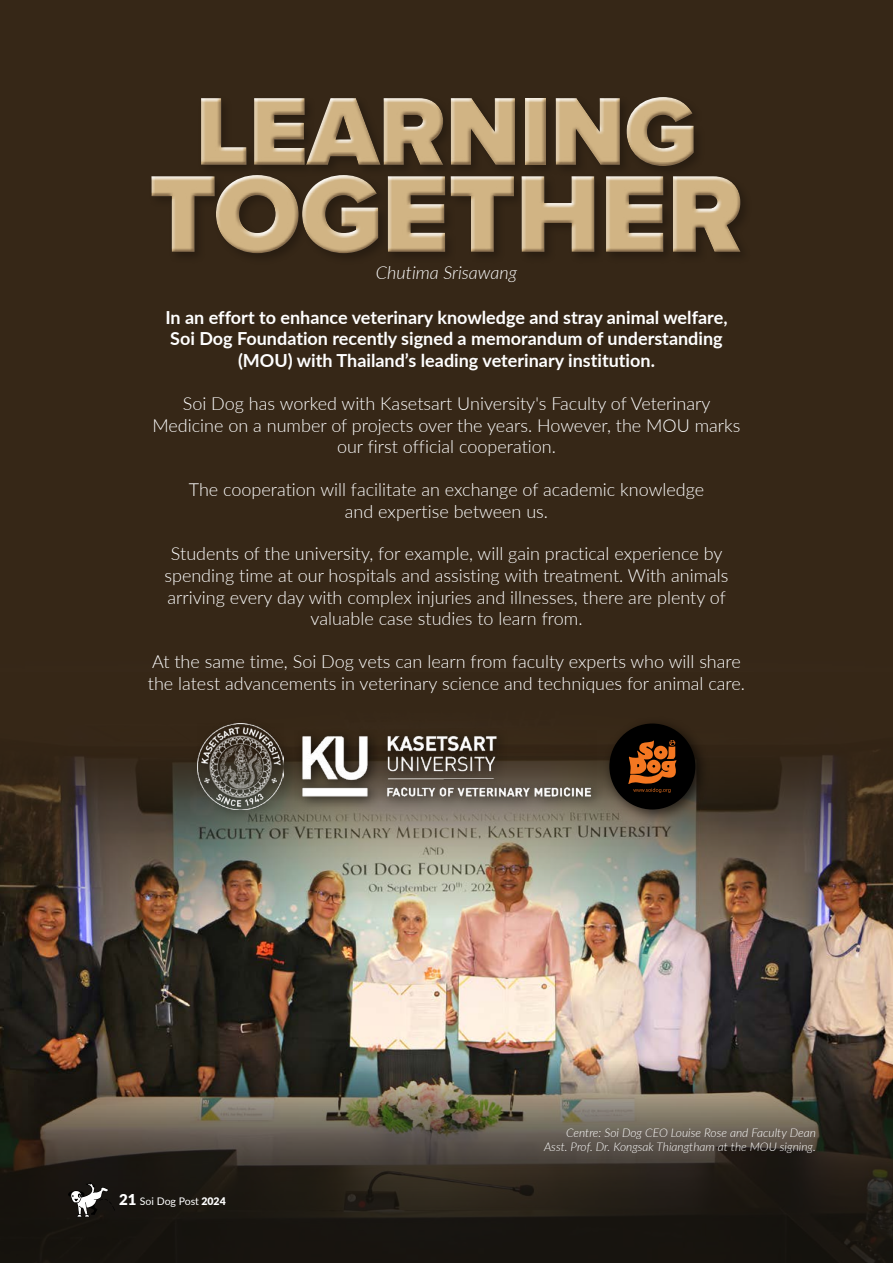
<style>
.page{position:relative;width:893px;height:1263px;background:#fff}
.page>*{position:absolute;margin:0;border:0;box-sizing:border-box;transform-origin:0 0}
.t1{font:900 113.25px "Proxima Nova";letter-spacing:-.005em;color:#d1b484}
.t2{font:900 99.9px "Proxima Nova";letter-spacing:-.005em;color:#d1b484}
.t3{font:300 18px/21.6px "Lato";color:#fff;text-align:center}
.t4{font:700 18px/21.6px "Lato";color:#fff;text-align:center}
.t5{font:italic 300 18px "Lato";color:#fff}
.t6{font:italic 300 12px/14.4px "Lato";color:#fff;text-align:right}
.t7{font:10.5px "Lato";letter-spacing:-.005em;color:#fff}
.s1{font-weight:900;font-size:15px}
.s2{font-weight:900}
</style>
<div class="page">
<div style="left:0;top:0;width:893px;height:809px;background:#362717"></div>
<img style="left:0;top:931px;width:893px;height:125px">
<img style="left:0;top:755px;width:893px;height:176px">
<svg style="left:0;top:1056px;width:893px;height:207px;background:#3a342b"></svg>
<div style="left:294px;top:728px;width:310px;height:83px;background:#000;opacity:.65"></div>
<img style="left:296px;top:731px;width:300px;height:71px">
<div style="left:191px;top:717px;width:105px;height:105px;background:#000;opacity:.65"></div>
<img style="left:198px;top:723px;width:86px;height:86px">
<div style="left:602px;top:716px;width:108px;height:108px;background:#000;opacity:.65"></div>
<div style="left:609px;top:723px;width:86px;height:86px;background:#000;border-radius:50%"></div>
<svg style="left:628px;top:740px;width:48px;height:53px"></svg>
<div style="left:148px;top:96px;width:597px;height:162px;background:#84766d;opacity:.75"></div>
<svg style="left:68px;top:1182px;width:47px;height:35px"></svg>
<h2 class="t2" style="left:196px;top:57px;width:503px">LEARNING</h2>
<h1 class="t1" style="left:149px;top:130px;width:596px">TOGETHER</h1>
<p class="t5" style="left:376px;top:260px;width:142px">Chutima Srisawang</p>
<p class="t4" style="left:165px;top:306px;width:564px">In an effort to enhance veterinary knowledge and stray animal welfare,<br>Soi Dog Foundation recently signed a memorandum of understanding (MOU) with Thailand’s leading veterinary institution.</p>
<p class="t3" style="left:152px;top:392px;width:590px">Soi Dog has worked with Kasetsart University's Faculty of Veterinary<br>Medicine on a number of projects over the years. However, the MOU marks our first official cooperation.</p>
<p class="t3" style="left:189px;top:478px;width:517px">The cooperation will facilitate an exchange of academic knowledge and expertise between us.</p>
<p class="t3" style="left:164px;top:542px;width:565px">Students of the university, for example, will gain practical experience by spending time at our hospitals and assisting with treatment. With animals arriving every day with complex injuries and illnesses, there are plenty of valuable case studies to learn from.</p>
<p class="t3" style="left:148px;top:650px;width:599px;text-align:left">At the same time, Soi Dog vets can learn from faculty experts who will share the latest advancements in veterinary science and techniques for animal care.</p>
<p class="t7" style="left:119px;top:1194px;width:108px"><span class="s1">21</span> Soi Dog Post <span class="s2">2024</span></p>
<p class="t6" style="left:544px;top:1125px;width:273px">Centre: Soi Dog CEO Louise Rose and Faculty Dean<br>Asst. Prof. Dr. Kongsak Thiangtham at the MOU signing.</p>
</div>
